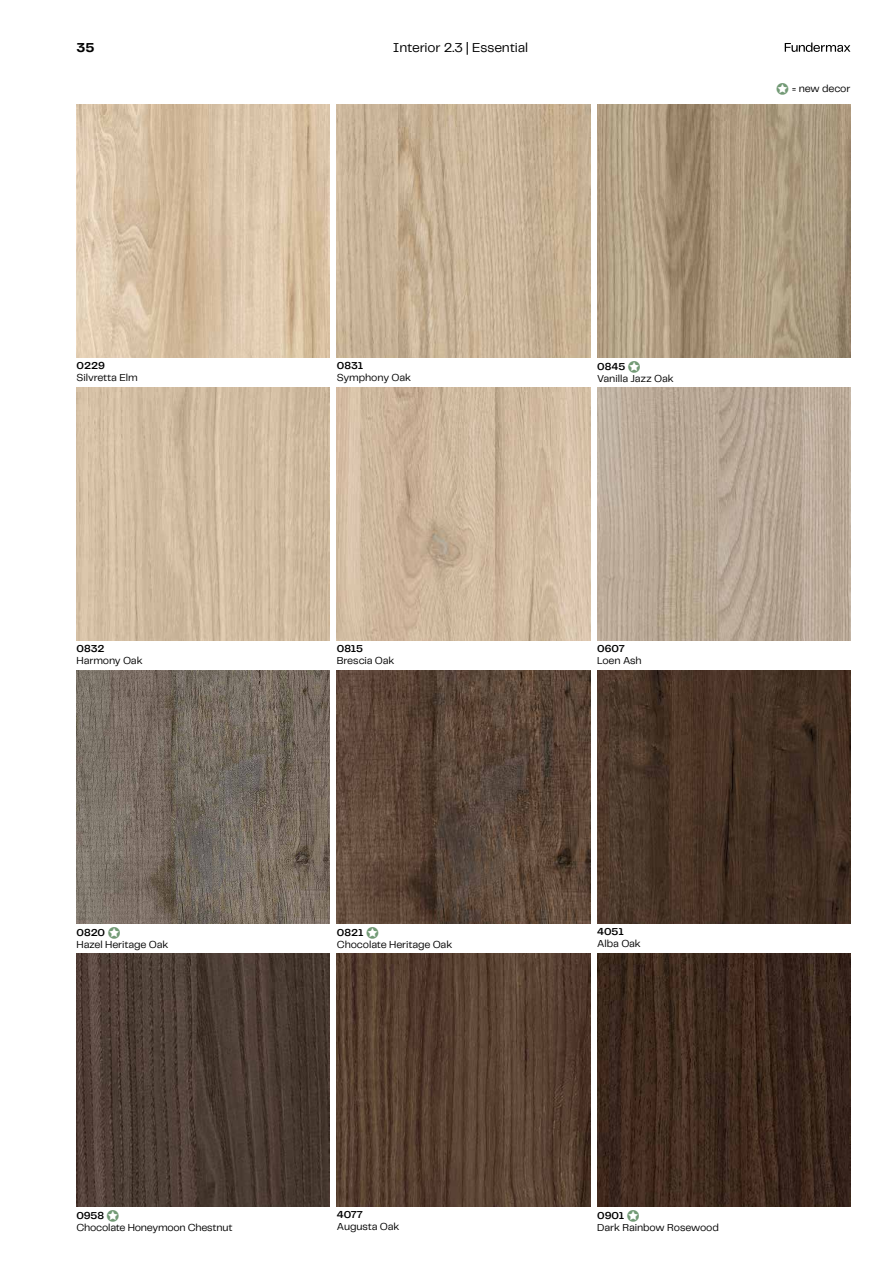
<style>
.page{position:relative;width:893px;height:1263px;background:#fff}
.page>*{position:absolute;margin:0;border:0;box-sizing:border-box;transform-origin:0 0}
.t1{font:13.5px "Telegraf";letter-spacing:-.015em;color:#000}
.t2{font:700 13.5px "Telegraf";color:#000}
.t3{font:10.5px/12px "Telegraf";letter-spacing:-.015em;color:#000}
.t4{font:600 10.5px "Telegraf";letter-spacing:-.005em;color:#000}
.s1{color:#739a76}
.s2{font-weight:600}
</style>
<div class="page">
<img style="left:337px;top:105px;width:253px;height:253px">
<img style="left:77px;top:105px;width:253px;height:253px">
<img style="left:597px;top:105px;width:253px;height:253px">
<img style="left:337px;top:388px;width:253px;height:253px">
<img style="left:77px;top:388px;width:253px;height:253px">
<img style="left:597px;top:388px;width:253px;height:253px">
<img style="left:337px;top:670px;width:253px;height:254px">
<img style="left:77px;top:670px;width:253px;height:254px">
<img style="left:597px;top:670px;width:253px;height:254px">
<img style="left:337px;top:953px;width:253px;height:254px">
<img style="left:77px;top:953px;width:253px;height:254px">
<img style="left:597px;top:953px;width:253px;height:254px">
<svg style="left:785px;top:43px;width:65px;height:9px"></svg>
<p class="t2" style="left:77px;top:38px;width:19px">35</p>
<p class="t1" style="left:393px;top:38px;width:137px">Interior 2.3 | Essential</p>
<p class="t3" style="left:776px;top:82px;width:76px"><span class="s1">■</span> = new decor</p>
<p class="t4" style="left:77px;top:359px;width:30px">0229</p>
<p class="t3" style="left:77px;top:371px;width:63px">Silvretta Elm</p>
<p class="t4" style="left:77px;top:641px;width:29px">0832</p>
<p class="t3" style="left:77px;top:654px;width:68px">Harmony Oak</p>
<p class="t4" style="left:337px;top:359px;width:28px">0831</p>
<p class="t3" style="left:337px;top:371px;width:76px">Symphony Oak</p>
<p class="t4" style="left:337px;top:641px;width:27px">0815</p>
<p class="t3" style="left:337px;top:654px;width:59px">Brescia Oak</p>
<p class="t3" style="left:597px;top:360px;width:78px"><span class="s2">0845</span> <span class="s1">■<br></span>Vanilla Jazz Oak</p>
<p class="t4" style="left:597px;top:642px;width:29px">0607</p>
<p class="t3" style="left:597px;top:654px;width:46px">Loen Ash</p>
<p class="t3" style="left:77px;top:926px;width:93px"><span class="s2">0820</span> <span class="s1">■<br></span>Hazel Heritage Oak</p>
<p class="t4" style="left:597px;top:924px;width:28px">4051</p>
<p class="t3" style="left:337px;top:926px;width:117px"><span class="s2">0821</span> <span class="s1">■<br></span>Chocolate Heritage Oak</p>
<p class="t3" style="left:597px;top:937px;width:45px">Alba Oak</p>
<p class="t3" style="left:77px;top:1209px;width:157px"><span class="s2">0958</span> <span class="s1">■<br></span>Chocolate Honeymoon Chestnut</p>
<p class="t4" style="left:337px;top:1207px;width:28px">4077</p>
<p class="t3" style="left:337px;top:1220px;width:64px">Augusta Oak</p>
<p class="t3" style="left:597px;top:1209px;width:123px"><span class="s2">0901</span> <span class="s1">■<br></span>Dark Rainbow Rosewood</p>
</div>
